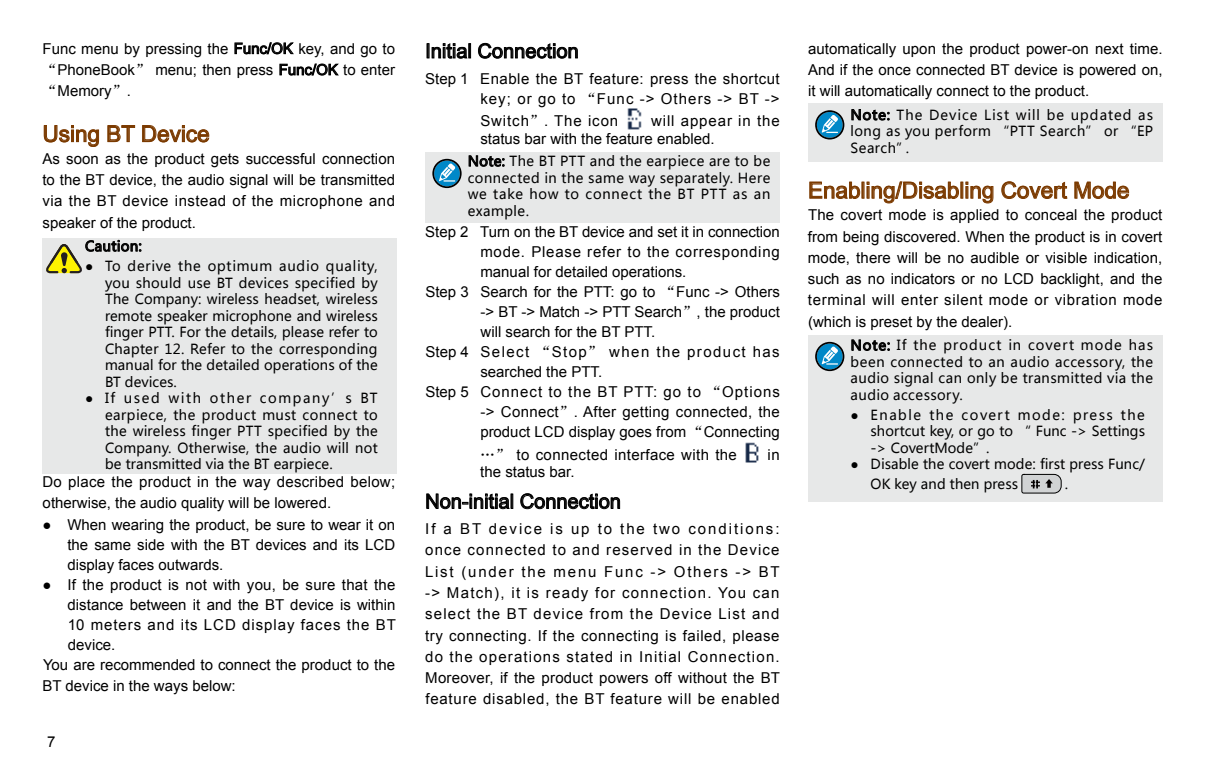
<style>
.page{position:relative;width:1205px;height:780px;background:#fff}
.page>*{position:absolute;margin:0;border:0;box-sizing:border-box;transform-origin:0 0}
.t1{font:22.5px "Arial";color:#7b3a00}
.t2{font:20px "Arial";color:#000}
.t3{font:15px/21.2px "Arial";color:#000;text-align:justify}
.t4{font:15px "Arial";letter-spacing:.02em;color:#000}
.t5{font:15px "Arial";letter-spacing:.065em;color:#000}
.t6{font:15px/20px "Arial";letter-spacing:.035em;color:#000;text-align:right}
.t7{font:15px "Arial";letter-spacing:.05em;color:#000}
.t8{font:15px "Arial";letter-spacing:.095em;color:#000}
.t9{font:15px "Arial";letter-spacing:.025em;color:#000}
.t10{font:15px "Arial";letter-spacing:.06em;color:#000}
.t11{font:13.75px/16.5px "Microsoft Ya Hei";letter-spacing:.015em;color:#000;text-align:justify}
.s1{font-family:"Sim Hei"}
.s2{font-family:"Arial"}
</style>
<div class="page">
<div style="left:43px;top:238px;width:354px;height:235px;background:#e7e8e8"></div>
<div style="left:808px;top:103px;width:354px;height:59px;background:#e7e8e8"></div>
<div style="left:425px;top:152px;width:355px;height:71px;background:#e7e8e8"></div>
<div style="left:808px;top:335px;width:354px;height:166px;background:#e7e8e8"></div>
<svg style="left:815px;top:110px;width:29px;height:29px"></svg>
<svg style="left:432px;top:159px;width:30px;height:29px"></svg>
<svg style="left:815px;top:342px;width:29px;height:29px"></svg>
<svg style="left:235px;top:42px;width:58px;height:12px"></svg>
<svg style="left:280px;top:64px;width:58px;height:11px"></svg>
<svg style="left:44px;top:125px;width:55px;height:22px"></svg>
<svg style="left:108px;top:125px;width:27px;height:17px"></svg>
<svg style="left:142px;top:125px;width:67px;height:17px"></svg>
<svg style="left:46px;top:240px;width:96px;height:33px"></svg>
<svg style="left:427px;top:43px;width:44px;height:16px"></svg>
<svg style="left:478px;top:43px;width:100px;height:16px"></svg>
<img style="left:627px;top:108px;width:15px;height:22px">
<svg style="left:469px;top:155px;width:36px;height:12px"></svg>
<img style="left:745px;top:442px;width:14px;height:21px">
<svg style="left:426px;top:493px;width:87px;height:16px"></svg>
<svg style="left:520px;top:493px;width:100px;height:16px"></svg>
<svg style="left:851px;top:109px;width:39px;height:11px"></svg>
<svg style="left:809px;top:181px;width:150px;height:22px"></svg>
<svg style="left:966px;top:182px;width:27px;height:21px"></svg>
<svg style="left:1001px;top:181px;width:66px;height:18px"></svg>
<svg style="left:1074px;top:181px;width:55px;height:18px"></svg>
<svg style="left:851px;top:339px;width:39px;height:12px"></svg>
<svg style="left:1021px;top:474px;width:40px;height:19px"></svg>
<p class="t3" style="left:43px;top:38px;width:354px">Func menu by pressing the Func/OK key, and go to <span class="s1">“</span>PhoneBook<span class="s1">”</span> menu; then press Func/OK to enter <span class="s1">“</span>Memory<span class="s1">”</span>.</p>
<h1 class="t1" style="left:43px;top:119px;width:169px">Using BT Device</h1>
<p class="t3" style="left:42px;top:148px;width:354px">As soon as the product gets successful connection to the BT device, the audio signal will be transmitted via the BT device instead of the microphone and speaker of the product.</p>
<p class="t11" style="left:85px;top:237px;width:58px">Caution:</p>
<p class="t11" style="left:105px;top:257px;width:274px;text-indent:-20px"><span class="s2">●</span> To derive the optimum audio quality, you should use BT devices specified by The Company: wireless headset, wireless remote speaker microphone and wireless finger PTT. For the details, please refer to Chapter 12. Refer to the corresponding manual for the detailed operations of the BT devices.</p>
<p class="t11" style="left:105px;top:389px;width:274px;text-indent:-20px"><span class="s2">●</span> If used with other company’s BT earpiece, the product must connect to the wireless finger PTT specified by the Company. Otherwise, the audio will not be transmitted via the BT earpiece.</p>
<p class="t3" style="left:43px;top:471px;width:354px">Do place the product in the way described below; otherwise, the audio quality will be lowered.</p>
<p class="t3" style="left:67px;top:514px;width:329px;line-height:20px;text-indent:-25px">● When wearing the product, be sure to wear it on the same side with the BT devices and its LCD display faces outwards.</p>
<p class="t4" style="left:43px;top:574px;width:354px">● If the product is not with you, be sure that the</p>
<p class="t3" style="left:68px;top:593px;width:329px">distance between it and the BT device is within</p>
<p class="t5" style="left:68px;top:614px;width:330px">10 meters and its LCD display faces the BT</p>
<p class="t3" style="left:68px;top:633px;width:49px">device.</p>
<p class="t3" style="left:43px;top:653px;width:354px">You are recommended to connect the product to the</p>
<p class="t3" style="left:43px;top:675px;width:195px">BT device in the ways below:</p>
<p class="t3" style="left:47px;top:731px;width:10px">7</p>
<h2 class="t2" style="left:425px;top:38px;width:155px">Initial Connection</h2>
<p class="t6" style="left:425px;top:69px;width:356px">Step 1 Enable the BT feature: press the shortcut key; or go to <span class="s1">“</span>Func -&gt; Others -&gt; BT -&gt;</p>
<p class="t10" style="left:480px;top:111px;width:139px">Switch<span class="s1">”</span>. The icon</p>
<p class="t3" style="left:480px;top:112px;width:301px;line-height:17.5px;text-indent:171px">will appear in the status bar with the feature enabled.</p>
<p class="t11" style="left:468px;top:152px;width:304px">Note: The BT PTT and the earpiece are to be connected in the same way separately. Here we take how to connect the BT PTT as an example.</p>
<p class="t3" style="left:425px;top:221px;width:356px">Step 2 Turn on the BT device and set it in connection</p>
<p class="t7" style="left:480px;top:242px;width:301px">mode. Please refer to the corresponding</p>
<p class="t3" style="left:480px;top:261px;width:207px">manual for detailed operations.</p>
<p class="t3" style="left:425px;top:281px;width:356px">Step 3 Search for the PTT: go to <span class="s1">“</span>Func -&gt; Others</p>
<p class="t3" style="left:480px;top:301px;width:301px">-&gt; BT -&gt; Match -&gt; PTT Search<span class="s1">”</span>, the product</p>
<p class="t3" style="left:480px;top:321px;width:176px">will search for the BT PTT.</p>
<p class="t8" style="left:425px;top:342px;width:356px">Step 4 Select <span class="s1">“</span>Stop<span class="s1">”</span> when the product has</p>
<p class="t3" style="left:480px;top:361px;width:123px">searched the PTT.</p>
<p class="t5" style="left:425px;top:382px;width:356px">Step 5 Connect to the BT PTT: go to <span class="s1">“</span>Options</p>
<p class="t4" style="left:480px;top:402px;width:301px">-&gt; Connect<span class="s1">”</span>. After getting connected, the</p>
<p class="t3" style="left:480px;top:421px;width:301px">product LCD display goes from <span class="s1">“</span>Connecting</p>
<p class="t9" style="left:480px;top:444px;width:258px"><span class="s1">…”</span> to connected interface with the</p>
<p class="t3" style="left:767px;top:443px;width:14px">in</p>
<p class="t3" style="left:480px;top:461px;width:96px">the status bar.</p>
<h2 class="t2" style="left:425px;top:488px;width:197px">Non-initial Connection</h2>
<p class="t3" style="left:425px;top:518px;width:356px">If a BT device is up to the two conditions: once connected to and reserved in the Device List (under the menu Func -&gt; Others -&gt; BT -&gt; Match), it is ready for connection. You can select the BT device from the Device List and try connecting. If the connecting is failed, please do the operations stated in Initial Connection.<br>Moreover, if the product powers off without the BT feature disabled, the BT feature will be enabled</p>
<p class="t3" style="left:808px;top:38px;width:356px">automatically upon the product power-on next time.<br>And if the once connected BT device is powered on, it will automatically connect to the product.</p>
<p class="t11" style="left:850px;top:106px;width:304px">Note: The Device List will be updated as long as you perform “PTT Search” or “EP Search”.</p>
<h1 class="t1" style="left:808px;top:176px;width:323px">Enabling/Disabling Covert Mode</h1>
<p class="t3" style="left:808px;top:204px;width:356px">The covert mode is applied to conceal the product from being discovered. When the product is in covert mode, there will be no audible or visible indication, such as no indicators or no LCD backlight, and the terminal will enter silent mode or vibration mode (which is preset by the dealer).</p>
<p class="t11" style="left:850px;top:337px;width:304px">Note: If the product in covert mode has been connected to an audio accessory, the audio signal can only be transmitted via the audio accessory.</p>
<p class="t11" style="left:870px;top:406px;width:276px;text-indent:-20px"><span class="s2">●</span> Enable the covert mode: press the shortcut key, or go to “ Func -&gt; Settings -&gt; CovertMode”.</p>
<p class="t11" style="left:870px;top:454px;width:276px;line-height:19.2px;text-indent:-20px"><span class="s2">●</span> Disable the covert mode: first press Func/<br>OK key and then press</p>
<p class="t11" style="left:1065px;top:475px;width:5px">.</p>
</div>
